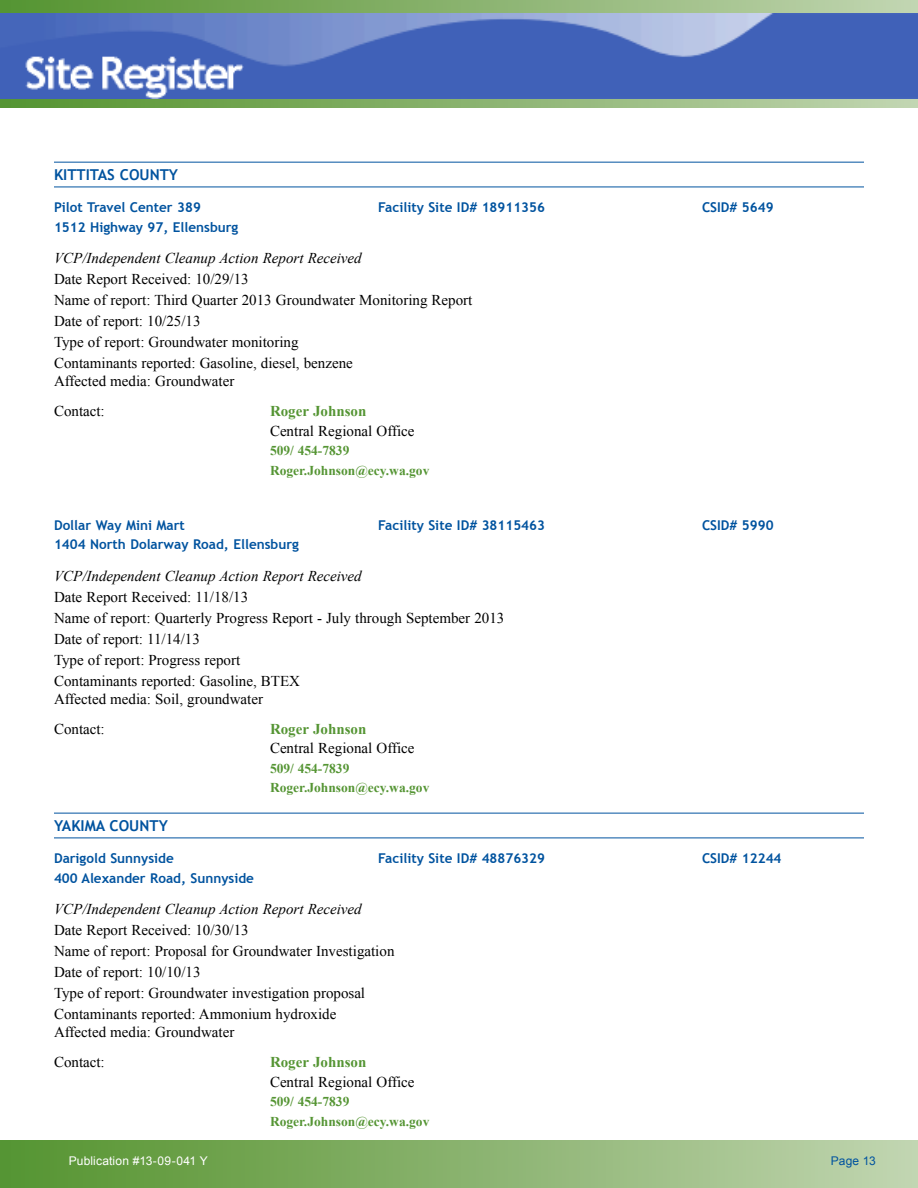
<style>
.page{position:relative;width:918px;height:1188px;background:#fff}
.page>*{position:absolute;margin:0;border:0;box-sizing:border-box;transform-origin:0 0}
.t1{font:15px/21px "Times New Roman";color:#000}
.t2{font:italic 15px "Times New Roman";color:#000}
.t3{font:700 15px "Times New Roman";color:#559534}
.t4{font:700 15px "Trebuchet MS";color:#00539f}
.t5{font:700 13.5px "Trebuchet MS";color:#00539f}
.t6{font:700 13.5px/19.5px "Times New Roman";color:#559534}
.t7{font:12px "Arial";letter-spacing:.01em;color:#fff}
.t8{font:12px "Arial";letter-spacing:.005em;color:#00539f}
</style>
<div class="page">
<svg style="left:0;top:0;width:918px;height:13px;background:#89b36e"></svg>
<svg style="left:0;top:99px;width:918px;height:9px;background:#89b36e"></svg>
<img style="left:0;top:13px;width:918px;height:86px">
<hr style="left:54px;top:162px;width:810px;height:1px;background:#00539f">
<hr style="left:54px;top:187px;width:810px;height:1px;background:#00539f">
<hr style="left:54px;top:813px;width:810px;height:1px;background:#00539f">
<hr style="left:54px;top:838px;width:810px;height:1px;background:#00539f">
<div style="left:0;top:1141px;width:918px;height:47px;background:linear-gradient(to right,#54932e,#c0d4af)"></div>
<p class="t4" style="left:54px;top:165px;width:9px">Kittit</p>
<p class="t4" style="left:98px;top:165px;width:82px">as County</p>
<p class="t5" style="left:54px;top:199px;width:148px">Pilot Travel Center 389</p>
<p class="t5" style="left:378px;top:199px;width:169px">Facility Site ID# 18911356</p>
<p class="t5" style="left:702px;top:199px;width:73px">CSID# 5649</p>
<p class="t5" style="left:54px;top:219px;width:186px">1512 Highway 97, Ellensburg</p>
<p class="t2" style="left:54px;top:248px;width:309px">VCP/Independent Cleanup Action Report Received</p>
<p class="t1" style="left:54px;top:269px;width:420px">Date Report Received: 10/29/13<br>Name of report: Third Quarter 2013 Groundwater Monitoring Report Date of report: 10/25/13<br>Type of report: Groundwater monitoring<br>Contaminants reported: Gasoline, diesel, benzene</p>
<p class="t1" style="left:54px;top:366px;width:182px;line-height:30px">Affected media: Groundwater<br>Contact:</p>
<p class="t3" style="left:270px;top:401px;width:98px">Roger Johnson</p>
<p class="t1" style="left:270px;top:420px;width:146px">Central Regional Office</p>
<p class="t6" style="left:270px;top:441px;width:161px">509/ 454-7839<br>Roger.Johnson@ecy.wa.gov</p>
<p class="t5" style="left:54px;top:517px;width:132px">Dollar Way Mini Mart</p>
<p class="t5" style="left:378px;top:517px;width:169px">Facility Site ID# 38115463</p>
<p class="t5" style="left:702px;top:517px;width:73px">CSID# 5990</p>
<p class="t5" style="left:54px;top:536px;width:246px">1404 North Dolarway Road, Ellensburg</p>
<p class="t2" style="left:54px;top:566px;width:309px">VCP/Independent Cleanup Action Report Received</p>
<p class="t1" style="left:54px;top:586px;width:452px">Date Report Received: 11/18/13<br>Name of report: Quarterly Progress Report - July through September 2013<br>Date of report: 11/14/13<br>Type of report: Progress report<br>Contaminants reported: Gasoline, BTEX</p>
<p class="t1" style="left:54px;top:684px;width:211px;line-height:30px">Affected media: Soil, groundwater<br>Contact:</p>
<p class="t3" style="left:270px;top:719px;width:98px">Roger Johnson</p>
<p class="t1" style="left:270px;top:738px;width:146px">Central Regional Office</p>
<p class="t6" style="left:270px;top:758px;width:161px">509/ 454-7839<br>Roger.Johnson@ecy.wa.gov</p>
<p class="t4" style="left:54px;top:816px;width:115px">Yakima County</p>
<p class="t5" style="left:54px;top:850px;width:121px">Darigold Sunnyside</p>
<p class="t5" style="left:378px;top:850px;width:169px">Facility Site ID# 48876329</p>
<p class="t5" style="left:702px;top:850px;width:81px">CSID# 12244</p>
<p class="t5" style="left:54px;top:870px;width:202px">400 Alexander Road, Sunnyside</p>
<p class="t2" style="left:54px;top:899px;width:309px">VCP/Independent Cleanup Action Report Received</p>
<p class="t1" style="left:54px;top:920px;width:342px">Date Report Received: 10/30/13<br>Name of report: Proposal for Groundwater Investigation Date of report: 10/10/13<br>Type of report: Groundwater investigation proposal Contaminants reported: Ammonium hydroxide</p>
<p class="t1" style="left:54px;top:1017px;width:182px;line-height:30px">Affected media: Groundwater<br>Contact:</p>
<p class="t3" style="left:270px;top:1052px;width:98px">Roger Johnson</p>
<p class="t1" style="left:270px;top:1071px;width:146px">Central Regional Office</p>
<p class="t6" style="left:270px;top:1092px;width:161px">509/ 454-7839<br>Roger.Johnson@ecy.wa.gov</p>
<p class="t7" style="left:69px;top:1153px;width:141px">Publication #13-09-041 Y</p>
<p class="t8" style="left:831px;top:1153px;width:46px">Page 13</p>
</div>
